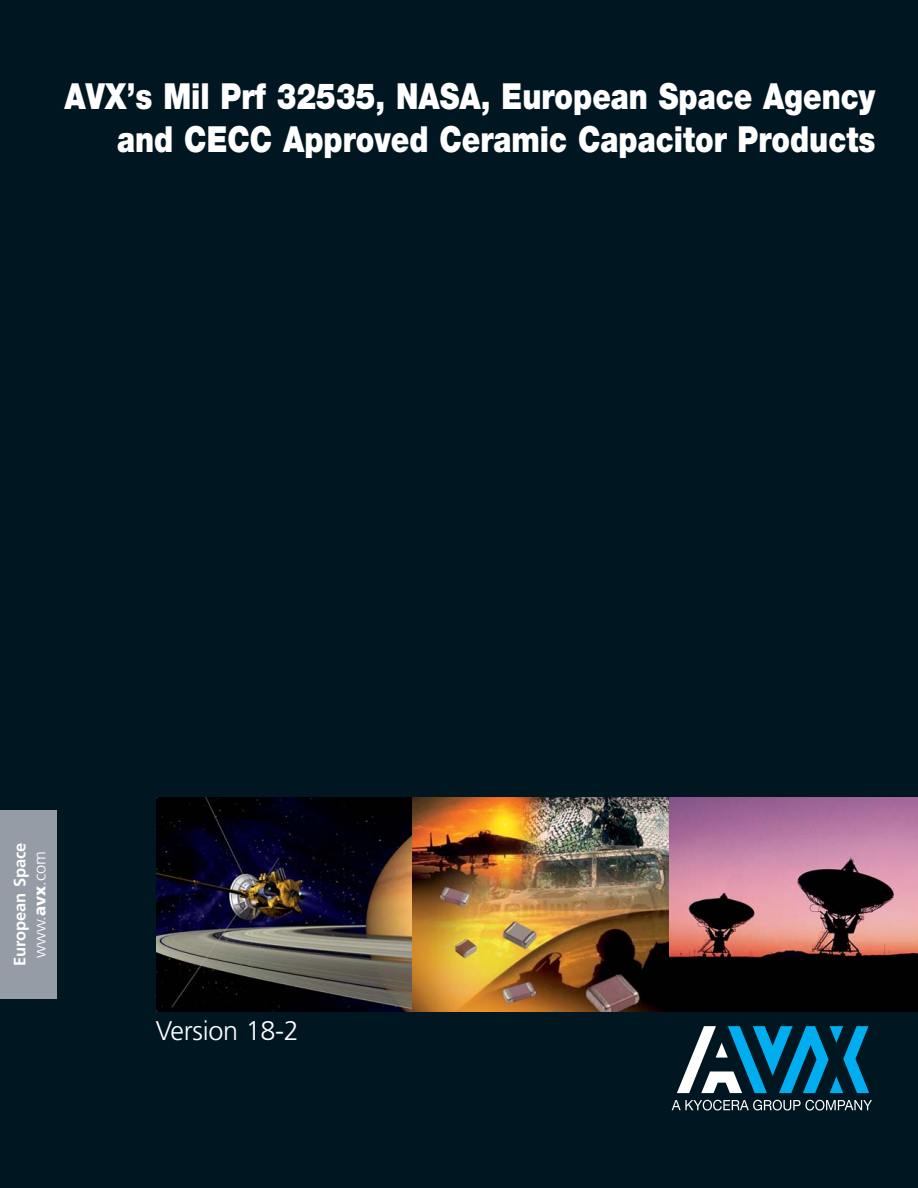
<style>
.page{position:relative;width:918px;height:1188px;background:#001722}
.page>*{position:absolute;margin:0;border:0;box-sizing:border-box;transform-origin:0 0}
.t1{font:900 36px/43.5px "Helvetica Neue LT Std";color:#fff;text-align:right;scale:.82 1}
.t2{font:300 27px "Frutiger";letter-spacing:-.01em;color:#fff}
.t3{font:700 16.5px/19.8px "Frutiger";color:#fff;text-align:center}
.s1{font-weight:300}
.s2{font-weight:900}
</style>
<div class="page">
<svg style="left:677px;top:1026px;width:192px;height:67px"></svg>
<svg style="left:672px;top:1100px;width:200px;height:10px"></svg>
<img style="left:156px;top:798px;width:256px;height:213px">
<img style="left:412px;top:798px;width:257px;height:213px">
<svg style="left:669px;top:798px;width:249px;height:213px"></svg>
<div style="left:0;top:810px;width:57px;height:189px;background:#959ca5"></div>
<p class="t1" style="left:65px;top:78px;width:990px">AVX’s Mil Prf 32535, NASA, European Space Agency and CECC Approved Ceramic Capacitor Products</p>
<p class="t3" style="left:11px;top:966px;width:125px;rotate:-90deg">European Space <span class="s1">www.</span><span class="s2">avx</span><span class="s1">.com</span></p>
<p class="t2" style="left:156px;top:1020px;width:145px">Version 18-2</p>
</div>
